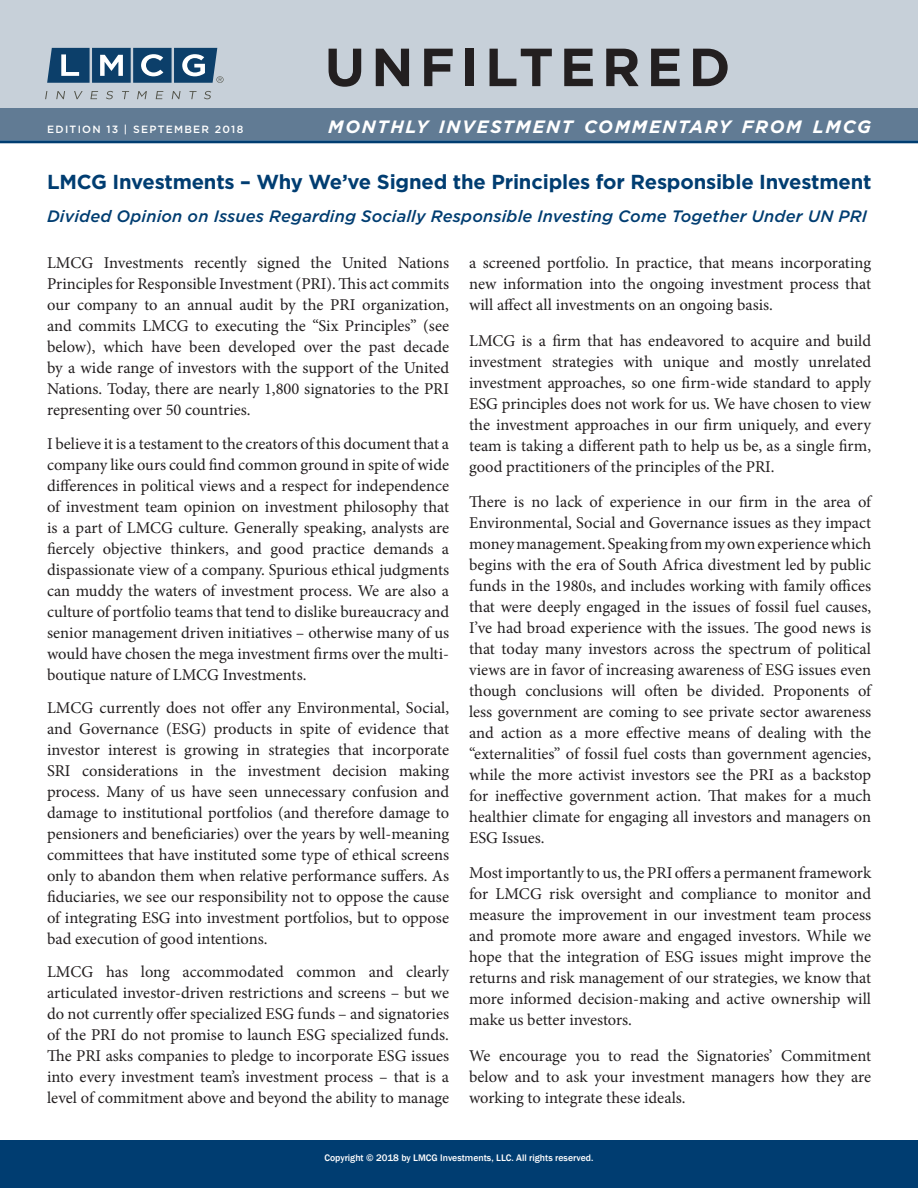
<style>
.page{position:relative;width:918px;height:1188px;background:#fff}
.page>*{position:absolute;margin:0;border:0;box-sizing:border-box;transform-origin:0 0}
.t1{font:700 53.55px "Gotham";letter-spacing:.115em;color:#231f20}
.Body_Text{font:700 20.25px "Gotham";letter-spacing:-.01em;color:#003d71}
.t2{font:italic 700 17.85px "Gotham";letter-spacing:.095em;color:#fff}
.Body_Text-2{font:16.5px/21px "Minion Pro";letter-spacing:-.005em;color:#231f20;text-align:justify}
.Text_H1{font:italic 500 16.5px "Gotham";letter-spacing:.005em;color:#003d71}
.t3{font:500 10.5px "Gotham";letter-spacing:.12em;color:#fff}
.t4{font:500 9.75px "Franklin Gothic";color:#fff}
</style>
<div class="page">
<div style="left:0;top:1140px;width:918px;height:48px;background:#003d71"></div>
<div style="left:0;top:108px;width:918px;height:32px;background:#617b94"></div>
<div style="left:0;top:0;width:918px;height:110px;background:#c7d0d9"></div>
<hr style="left:0;top:140px;width:918px;height:3px;background:#003d71">
<div style="left:133px;top:48px;width:39px;height:35px;background:#0c3f6a"></div>
<div style="left:92px;top:48px;width:39px;height:35px;background:#0c3f6a"></div>
<svg style="left:47px;top:48px;width:43px;height:35px"></svg>
<svg style="left:100px;top:55px;width:23px;height:21px"></svg>
<svg style="left:141px;top:54px;width:22px;height:22px"></svg>
<svg style="left:174px;top:48px;width:50px;height:35px"></svg>
<svg style="left:45px;top:91px;width:2px;height:8px"></svg>
<svg style="left:56px;top:91px;width:9px;height:8px"></svg>
<svg style="left:74px;top:91px;width:9px;height:8px"></svg>
<svg style="left:90px;top:91px;width:8px;height:8px"></svg>
<svg style="left:106px;top:91px;width:7px;height:8px"></svg>
<svg style="left:122px;top:91px;width:7px;height:8px"></svg>
<svg style="left:137px;top:91px;width:10px;height:8px"></svg>
<svg style="left:156px;top:91px;width:7px;height:8px"></svg>
<svg style="left:172px;top:91px;width:9px;height:8px"></svg>
<svg style="left:189px;top:91px;width:8px;height:8px"></svg>
<svg style="left:204px;top:91px;width:7px;height:8px"></svg>
<h1 class="t1" style="left:325px;top:32px;width:407px">UNFILTERED</h1>
<p class="t3" style="left:47px;top:123px;width:198px">EDITION 13 | SEPTEMBER 2018</p>
<p class="t2" style="left:328px;top:115px;width:544px">MONTHLY INVESTMENT COMMENTARY FROM LMCG</p>
<p class="Body_Text" style="left:47px;top:168px;width:826px">LMCG Investments – Why We’ve Signed the Principles for Responsible Investment</p>
<p class="Text_H1" style="left:47px;top:206px;width:821px">Divided Opinion on Issues Regarding Socially Responsible Investing Come Together Under UN PRI</p>
<p class="Body_Text-2" style="left:47px;top:253px;width:404px">LMCG Investments recently signed the United Nations Principles for Responsible Investment (PRI). This act commits our company to an annual audit by the PRI organization, and commits LMCG to executing the “Six Principles” (see below), which have been developed over the past decade by a wide range of investors with the support of the United Nations. Today, there are nearly 1,800 signatories to the PRI representing over 50 countries.</p>
<p class="Body_Text-2" style="left:47px;top:433px;width:404px">I believe it is a testament to the creators of this document that a company like ours could find common ground in spite of wide differences in political views and a respect for independence of investment team opinion on investment philosophy that is a part of LMCG culture. Generally speaking, analysts are fiercely objective thinkers, and good practice demands a dispassionate view of a company. Spurious ethical judgments can muddy the waters of investment process. We are also a culture of portfolio teams that tend to dislike bureaucracy and senior management driven initiatives – otherwise many of us would have chosen the mega investment firms over the multi&shy;boutique nature of LMCG Investments.</p>
<p class="Body_Text-2" style="left:47px;top:697px;width:404px">LMCG currently does not offer any Environmental, Social, and Governance (ESG) products in spite of evidence that investor interest is growing in strategies that incorporate SRI considerations in the investment decision making process. Many of us have seen unnecessary confusion and damage to institutional portfolios (and therefore damage to pensioners and beneficiaries) over the years by well-meaning committees that have instituted some type of ethical screens only to abandon them when relative performance suffers. As fiduciaries, we see our responsibility not to oppose the cause of integrating ESG into investment portfolios, but to oppose bad execution of good intentions.</p>
<p class="Body_Text-2" style="left:47px;top:961px;width:404px">LMCG has long accommodated common and clearly articulated investor-driven restrictions and screens – but we do not currently offer specialized ESG funds – and signatories of the PRI do not promise to launch ESG specialized funds.<br>The PRI asks companies to pledge to incorporate ESG issues into every investment team’s investment process – that is a level of commitment above and beyond the ability to manage</p>
<p class="Body_Text-2" style="left:469px;top:253px;width:404px">a screened portfolio. In practice, that means incorporating new information into the ongoing investment process that will affect all investments on an ongoing basis.</p>
<p class="Body_Text-2" style="left:469px;top:330px;width:404px">LMCG is a firm that has endeavored to acquire and build investment strategies with unique and mostly unrelated investment approaches, so one firm-wide standard to apply ESG principles does not work for us. We have chosen to view the investment approaches in our firm uniquely, and every team is taking a different path to help us be, as a single firm, good practitioners of the principles of the PRI.</p>
<p class="Body_Text-2" style="left:469px;top:491px;width:404px">There is no lack of experience in our firm in the area of Environmental, Social and Governance issues as they impact money management. Speaking from my own experience which begins with the era of South Africa divestment led by public funds in the 1980s, and includes working with family offices that were deeply engaged in the issues of fossil fuel causes, I’ve had broad experience with the issues. The good news is that today many investors across the spectrum of political views are in favor of increasing awareness of ESG issues even though conclusions will often be divided. Proponents of less government are coming to see private sector awareness and action as a more effective means of dealing with the “externalities” of fossil fuel costs than government agencies, while the more activist investors see the PRI as a backstop for ineffective government action. That makes for a much healthier climate for engaging all investors and managers on ESG Issues.</p>
<p class="Body_Text-2" style="left:469px;top:862px;width:404px">Most importantly to us, the PRI offers a permanent framework for LMCG risk oversight and compliance to monitor and measure the improvement in our investment team process and promote more aware and engaged investors. While we hope that the integration of ESG issues might improve the returns and risk management of our strategies, we know that more informed decision-making and active ownership will make us better investors.</p>
<p class="Body_Text-2" style="left:469px;top:1046px;width:404px">We encourage you to read the Signatories’ Commitment below and to ask your investment managers how they are working to integrate these ideals.</p>
<p class="t4" style="left:324px;top:1152px;width:271px">Copyright © 2018 by LMCG Investments, LLC. All rights reserved.</p>
</div>
